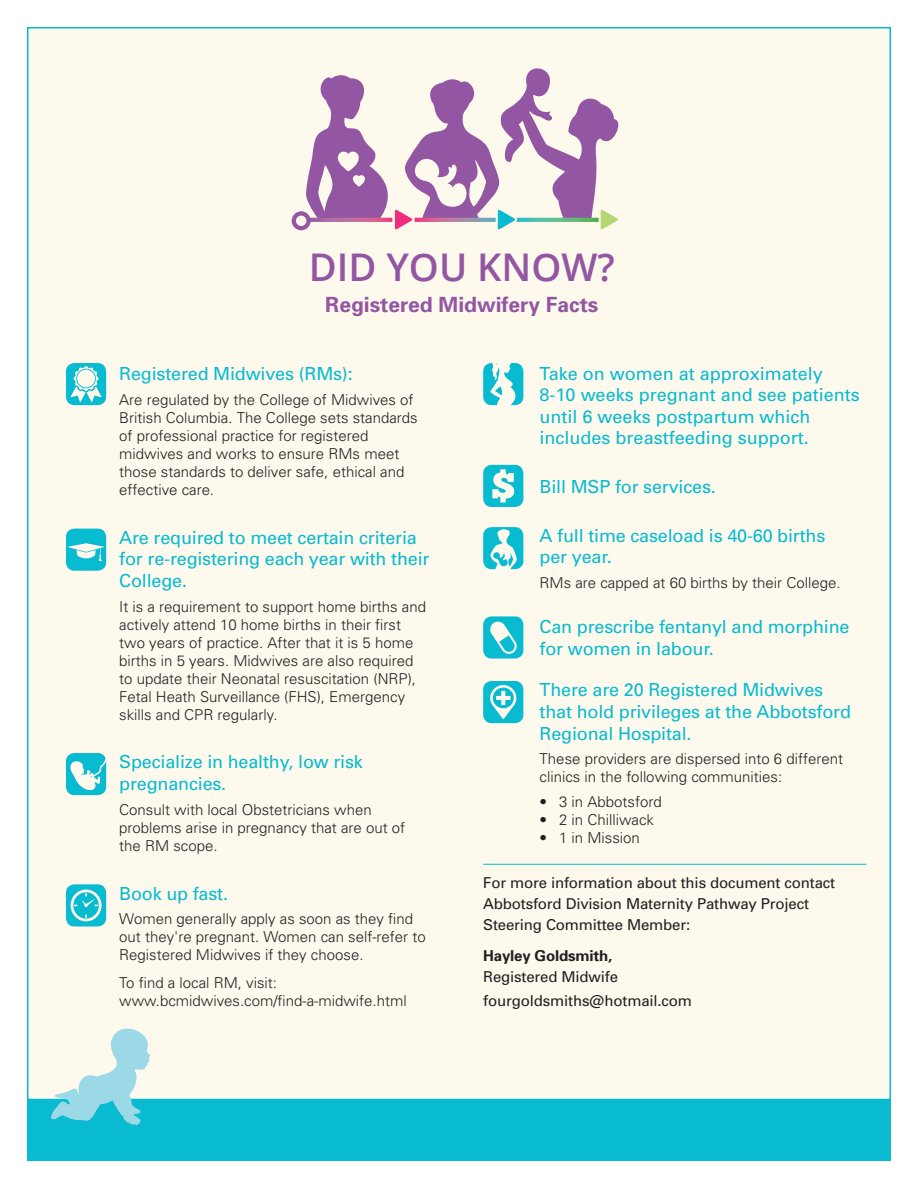
<style>
.page{position:relative;width:918px;height:1188px;background:#fff}
.page>*{position:absolute;margin:0;border:0;box-sizing:border-box;transform-origin:0 0}
.t1{font:600 38.1px "Open Sans";color:#9356a3}
.t2{font:700 21px "Univers";color:#9356a3}
.t3{font:18px/21.6px "Univers";letter-spacing:-.01em;color:#08bbd0}
.t4{font:300 15px/18px "Univers";color:#231f20}
.t5{font:15px/21px "Univers";letter-spacing:-.01em;color:#231f20}
.t6{font:700 15px "Univers";letter-spacing:-.01em;color:#231f20}
</style>
<div class="page">
<div style="left:27px;top:27px;width:864px;height:1073px;background:#fef9ed;border:2px solid #08bbd0"></div>
<div style="left:27px;top:1100px;width:864px;height:61px;background:#08bbd0"></div>
<svg style="left:51px;top:1029px;width:99px;height:96px"></svg>
<svg style="left:306px;top:68px;width:313px;height:162px"></svg>
<div style="left:292px;top:211px;width:19px;height:19px;border:4px solid #9356a3;border-radius:50%"></div>
<hr style="left:483px;top:864px;width:384px;height:1px;background:#08bbd0">
<svg style="left:66px;top:753px;width:40px;height:42px"></svg>
<svg style="left:66px;top:884px;width:40px;height:43px;background:#3ec8d6"></svg>
<svg style="left:66px;top:529px;width:40px;height:42px"></svg>
<svg style="left:66px;top:363px;width:40px;height:42px"></svg>
<svg style="left:483px;top:465px;width:40px;height:42px"></svg>
<svg style="left:483px;top:681px;width:40px;height:42px"></svg>
<svg style="left:483px;top:616px;width:40px;height:43px"></svg>
<svg style="left:483px;top:527px;width:40px;height:42px"></svg>
<svg style="left:483px;top:363px;width:40px;height:42px"></svg>
<h1 class="t1" style="left:309px;top:241px;width:308px">DID YOU KNOW?</h1>
<h2 class="t2" style="left:325px;top:292px;width:275px">Registered Midwifery Facts</h2>
<p class="t3" style="left:119px;top:363px;width:235px">Registered Midwives (RMs):</p>
<p class="t4" style="left:119px;top:391px;width:300px">Are regulated by the College of Midwives of British Columbia. The College sets standards of professional practice for registered midwives and works to ensure RMs meet those standards to deliver safe, ethical and effective care.</p>
<p class="t3" style="left:119px;top:527px;width:312px">Are required to meet certain criteria for re-registering each year with their<br>College.</p>
<p class="t4" style="left:119px;top:597px;width:308px">It is a requirement to support home births and actively attend 10 home births in their first two years of practice. After that it is 5 home births in 5 years. Midwives are also required to update their Neonatal resuscitation (NRP), Fetal Heath Surveillance (FHS), Emergency skills and CPR regularly.</p>
<p class="t3" style="left:119px;top:751px;width:245px">Specialize in healthy, low risk pregnancies.</p>
<p class="t4" style="left:119px;top:801px;width:287px">Consult with local Obstetricians when problems arise in pregnancy that are out of the RM scope.</p>
<p class="t3" style="left:119px;top:883px;width:110px">Book up fast.</p>
<p class="t4" style="left:119px;top:910px;width:308px">Women generally apply as soon as they find out they're pregnant. Women can self-refer to<br>Registered Midwives if they choose.</p>
<p class="t4" style="left:119px;top:974px;width:289px">To find a local RM, visit: www.bcmidwives.com/find-a-midwife.html</p>
<p class="t3" style="left:540px;top:363px;width:322px">Take on women at approximately 8-10 weeks pregnant and see patients until 6 weeks postpartum which includes breastfeeding support.</p>
<p class="t3" style="left:540px;top:476px;width:178px">Bill MSP for services.</p>
<p class="t3" style="left:540px;top:525px;width:287px">A full time caseload is 40-60 births per year.</p>
<p class="t4" style="left:540px;top:574px;width:302px">RMs are capped at 60 births by their College.</p>
<p class="t3" style="left:540px;top:616px;width:311px">Can prescribe fentanyl and morphine for women in labour.</p>
<p class="t3" style="left:540px;top:679px;width:313px">There are 20 Registered Midwives that hold privileges at the Abbotsford<br>Regional Hospital.</p>
<p class="t4" style="left:540px;top:750px;width:305px">These providers are dispersed into 6 different clinics in the following communities:</p>
<p class="t4" style="left:540px;top:793px;width:124px">• 3 in Abbotsford</p>
<p class="t4" style="left:540px;top:811px;width:116px">• 2 in Chilliwack</p>
<p class="t4" style="left:540px;top:829px;width:102px">• 1 in Mission</p>
<p class="t5" style="left:483px;top:873px;width:354px">For more information about this document contact<br>Abbotsford Division Maternity Pathway Project<br>Steering Committee Member:</p>
<p class="t6" style="left:483px;top:947px;width:131px">Hayley Goldsmith,</p>
<p class="t5" style="left:483px;top:965px;width:210px;line-height:24px">Registered Midwife fourgoldsmiths@hotmail.com</p>
</div>
